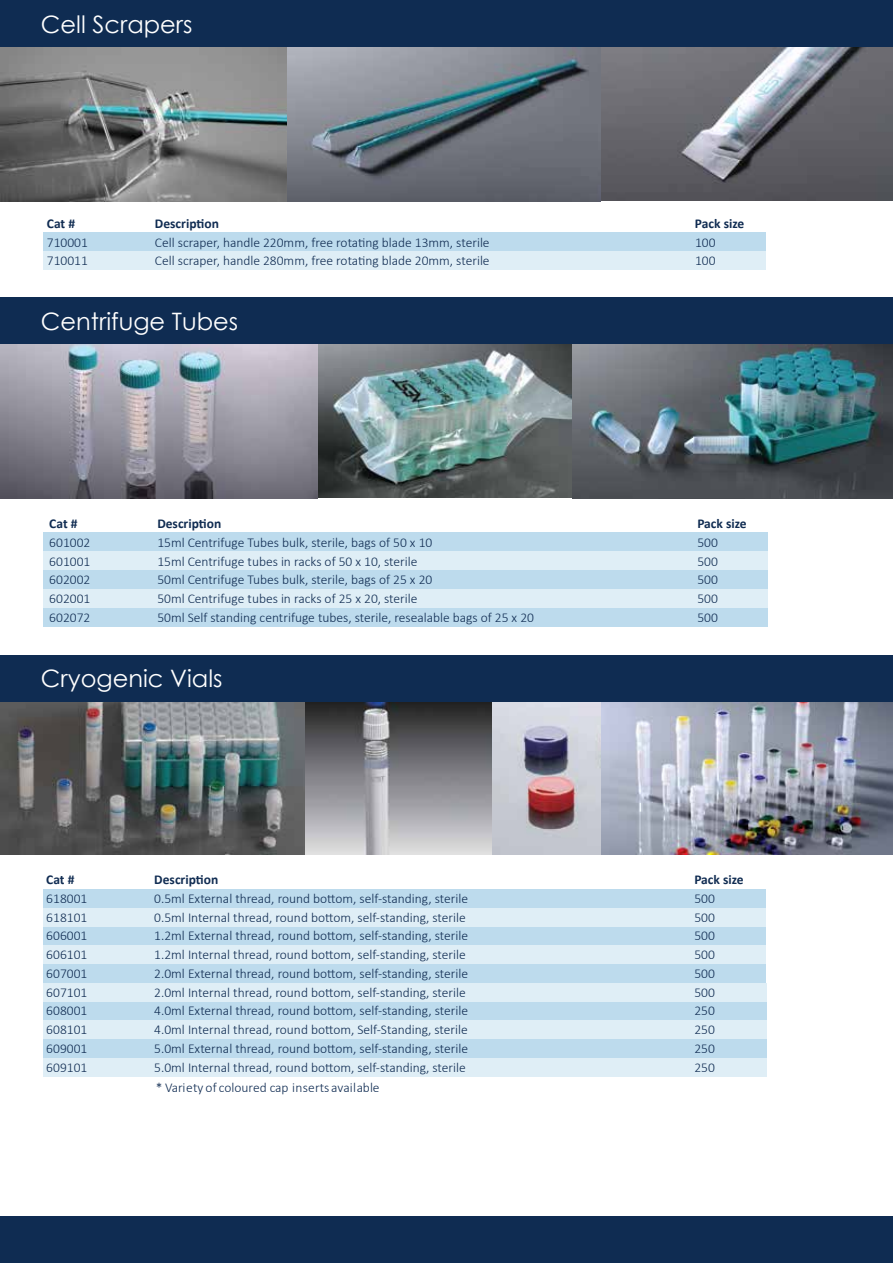
<style>
.page{position:relative;width:893px;height:1263px;background:#fff}
.page>*{position:absolute;margin:0;border:0;box-sizing:border-box;transform-origin:0 0}
.t1{font:24px "Century Gothic";color:#fff}
.t2{font:300 13.5px "Calibri";color:#102c52}
.t3{font:700 13.5px "Calibri";color:#102c52}
</style>
<div class="page">
<div style="left:43px;top:232px;width:722px;height:19px;background:#bddbed"></div>
<div style="left:43px;top:251px;width:722px;height:19px;background:#dfeef6"></div>
<img style="left:601px;top:47px;width:292px;height:154px">
<img style="left:0;top:47px;width:601px;height:154px">
<div style="left:0;top:1px;width:893px;height:46px;background:#0f2c52"></div>
<div style="left:43px;top:532px;width:725px;height:19px;background:#bddbed"></div>
<div style="left:43px;top:551px;width:725px;height:19px;background:#dfeef6"></div>
<div style="left:43px;top:570px;width:725px;height:19px;background:#bddbed"></div>
<div style="left:43px;top:589px;width:725px;height:19px;background:#dfeef6"></div>
<div style="left:43px;top:608px;width:725px;height:18px;background:#bddbed"></div>
<img style="left:318px;top:344px;width:575px;height:154px">
<img style="left:0;top:344px;width:318px;height:154px">
<div style="left:0;top:298px;width:893px;height:46px;background:#0f2c52"></div>
<img style="left:491px;top:701px;width:110px;height:153px">
<img style="left:304px;top:701px;width:187px;height:153px">
<img style="left:0;top:701px;width:304px;height:154px">
<img style="left:601px;top:701px;width:292px;height:153px">
<div style="left:0;top:655px;width:893px;height:46px;background:#0f2c52"></div>
<div style="left:43px;top:1001px;width:724px;height:19px;background:#bddbed"></div>
<div style="left:43px;top:1039px;width:724px;height:19px;background:#bddbed"></div>
<div style="left:43px;top:983px;width:724px;height:18px;background:#dfeef6"></div>
<div style="left:43px;top:1020px;width:724px;height:19px;background:#dfeef6"></div>
<div style="left:43px;top:1058px;width:724px;height:19px;background:#dfeef6"></div>
<div style="left:43px;top:889px;width:723px;height:19px;background:#bddbed"></div>
<div style="left:43px;top:926px;width:723px;height:19px;background:#bddbed"></div>
<div style="left:43px;top:964px;width:723px;height:19px;background:#bddbed"></div>
<div style="left:43px;top:908px;width:723px;height:18px;background:#dfeef6"></div>
<div style="left:43px;top:945px;width:723px;height:19px;background:#dfeef6"></div>
<div style="left:0;top:1217px;width:893px;height:46px;background:#0f2c52"></div>
<h1 class="t1" style="left:41px;top:7px;width:153px">Cell Scrapers</h1>
<p class="t3" style="left:47px;top:215px;width:30px">Cat #</p>
<p class="t3" style="left:155px;top:215px;width:66px">Description</p>
<p class="t3" style="left:695px;top:215px;width:51px">Pack size</p>
<p class="t2" style="left:47px;top:234px;width:43px">710001</p>
<p class="t2" style="left:155px;top:234px;width:336px">Cell scraper, handle 220mm, free rotating blade 13mm, sterile</p>
<p class="t2" style="left:695px;top:234px;width:22px">100</p>
<p class="t2" style="left:47px;top:252px;width:43px">710011</p>
<p class="t2" style="left:155px;top:252px;width:336px">Cell scraper, handle 280mm, free rotating blade 20mm, sterile</p>
<p class="t2" style="left:695px;top:252px;width:22px">100</p>
<h1 class="t1" style="left:41px;top:304px;width:199px">Centrifuge Tubes</h1>
<p class="t3" style="left:49px;top:515px;width:30px">Cat #</p>
<p class="t3" style="left:157px;top:515px;width:66px">Description</p>
<p class="t3" style="left:697px;top:515px;width:51px">Pack size</p>
<p class="t2" style="left:49px;top:534px;width:43px">601002</p>
<p class="t2" style="left:157px;top:534px;width:277px">15ml Centrifuge Tubes bulk, sterile, bags of 50 x 10</p>
<p class="t2" style="left:697px;top:534px;width:22px">500</p>
<p class="t2" style="left:49px;top:553px;width:43px">601001</p>
<p class="t2" style="left:157px;top:553px;width:262px">15ml Centrifuge tubes in racks of 50 x 10, sterile</p>
<p class="t2" style="left:697px;top:553px;width:22px">500</p>
<p class="t2" style="left:49px;top:572px;width:43px">602002</p>
<p class="t2" style="left:157px;top:572px;width:277px">50ml Centrifuge Tubes bulk, sterile, bags of 25 x 20</p>
<p class="t2" style="left:697px;top:572px;width:22px">500</p>
<p class="t2" style="left:49px;top:590px;width:43px">602001</p>
<p class="t2" style="left:157px;top:590px;width:262px">50ml Centrifuge tubes in racks of 25 x 20, sterile</p>
<p class="t2" style="left:697px;top:590px;width:22px">500</p>
<p class="t2" style="left:49px;top:609px;width:43px">602072</p>
<p class="t2" style="left:157px;top:609px;width:378px">50ml Self standing centrifuge tubes, sterile, resealable bags of 25 x 20</p>
<p class="t2" style="left:697px;top:609px;width:22px">500</p>
<h1 class="t1" style="left:41px;top:662px;width:183px">Cryogenic Vials</h1>
<p class="t3" style="left:46px;top:871px;width:30px">Cat #</p>
<p class="t3" style="left:154px;top:871px;width:66px">Description</p>
<p class="t3" style="left:694px;top:871px;width:51px">Pack size</p>
<p class="t2" style="left:46px;top:890px;width:43px">618001</p>
<p class="t2" style="left:154px;top:890px;width:315px">0.5ml External thread, round bottom, self-standing, sterile</p>
<p class="t2" style="left:694px;top:890px;width:22px">500</p>
<p class="t2" style="left:46px;top:909px;width:43px">618101</p>
<p class="t2" style="left:154px;top:909px;width:313px">0.5ml Internal thread, round bottom, self-standing, sterile</p>
<p class="t2" style="left:694px;top:909px;width:22px">500</p>
<p class="t2" style="left:46px;top:927px;width:43px">606001</p>
<p class="t2" style="left:154px;top:927px;width:315px">1.2ml External thread, round bottom, self-standing, sterile</p>
<p class="t2" style="left:694px;top:927px;width:22px">500</p>
<p class="t2" style="left:46px;top:946px;width:43px">606101</p>
<p class="t2" style="left:154px;top:946px;width:313px">1.2ml Internal thread, round bottom, self-standing, sterile</p>
<p class="t2" style="left:694px;top:946px;width:22px">500</p>
<p class="t2" style="left:46px;top:965px;width:43px">607001</p>
<p class="t2" style="left:154px;top:965px;width:315px">2.0ml External thread, round bottom, self-standing, sterile</p>
<p class="t2" style="left:694px;top:965px;width:22px">500</p>
<p class="t2" style="left:46px;top:984px;width:43px">607101</p>
<p class="t2" style="left:154px;top:984px;width:313px">2.0ml Internal thread, round bottom, self-standing, sterile</p>
<p class="t2" style="left:694px;top:984px;width:22px">500</p>
<p class="t2" style="left:46px;top:1002px;width:43px">608001</p>
<p class="t2" style="left:154px;top:1002px;width:315px">4.0ml External thread, round bottom, self-standing, sterile</p>
<p class="t2" style="left:694px;top:1002px;width:22px">250</p>
<p class="t2" style="left:46px;top:1021px;width:43px">608101</p>
<p class="t2" style="left:154px;top:1021px;width:315px">4.0ml Internal thread, round bottom, Self-Standing, sterile</p>
<p class="t2" style="left:694px;top:1021px;width:22px">250</p>
<p class="t2" style="left:46px;top:1040px;width:43px">609001</p>
<p class="t2" style="left:154px;top:1040px;width:315px">5.0ml External thread, round bottom, self-standing, sterile</p>
<p class="t2" style="left:694px;top:1040px;width:22px">250</p>
<p class="t2" style="left:46px;top:1059px;width:43px">609101</p>
<p class="t2" style="left:154px;top:1059px;width:313px">5.0ml Internal thread, round bottom, self-standing, sterile</p>
<p class="t2" style="left:694px;top:1059px;width:22px">250</p>
<p class="t2" style="left:156px;top:1079px;width:225px">* Variety of coloured cap inserts available</p>
</div>
